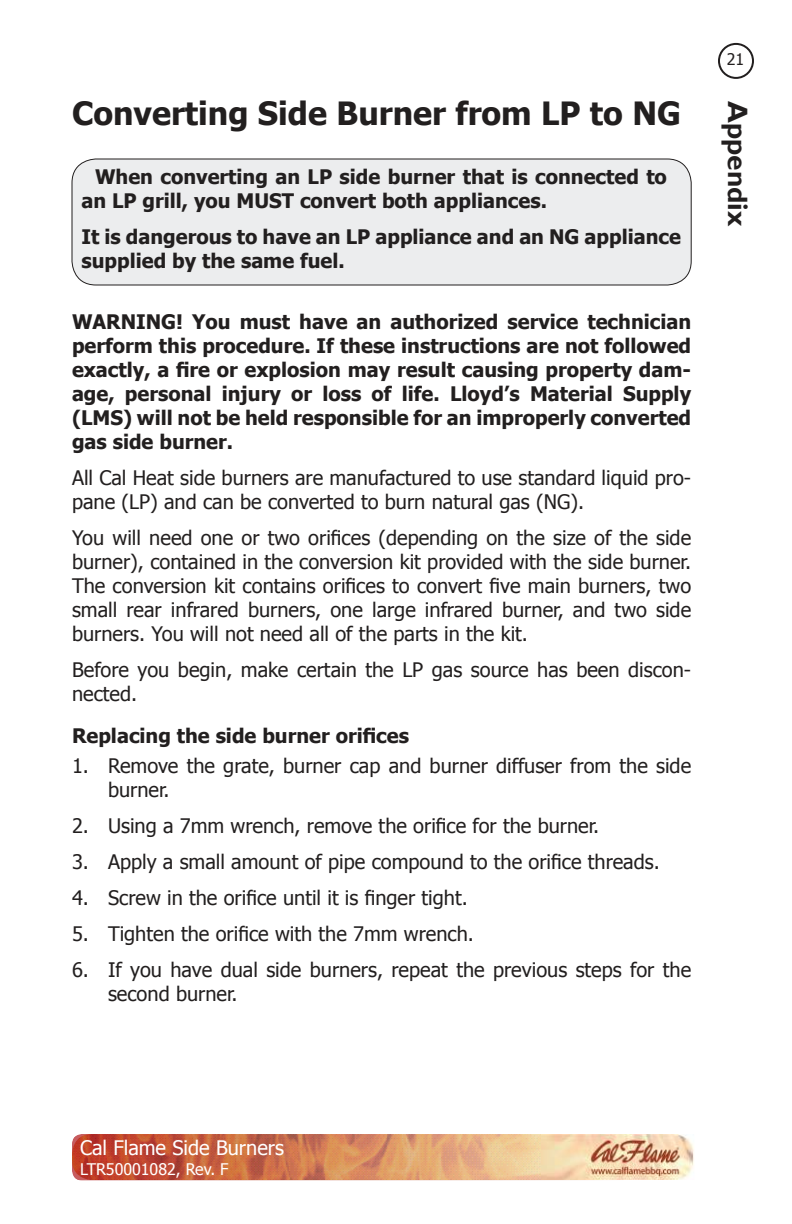
<style>
.page{position:relative;width:792px;height:1224px;background:#fff}
.page>*{position:absolute;margin:0;border:0;box-sizing:border-box;transform-origin:0 0}
.t1{font:700 32px "Tahoma";color:#221f1f}
.t2{font:700 28px "Gill Sans";color:#221f1f}
.t3{font:20px/24px "Tahoma";color:#221f1f}
.t4{font:700 20px/24px "Tahoma";color:#221f1f}
.t5{font:20px "Tahoma";color:#fff}
.t6{font:16px "Tahoma";color:#fff}
.t7{font:16px "Tahoma";color:#221f1f}
</style>
<div class="page">
<div style="left:718px;top:43px;width:36px;height:36px;border:2px solid #221f1f;border-radius:50%"></div>
<img style="left:72px;top:1134px;width:484px;height:47px">
<img style="left:542px;top:1134px;width:152px;height:46px">
<div style="left:72px;top:159px;width:619px;height:126px;background:#ecedee;border-radius:24px"></div>
<div style="left:72px;top:158px;width:620px;height:127px;border:1px solid #221f1f;border-radius:24px"></div>
<h1 class="t1" style="left:72px;top:101px;width:610px">Converting Side Burner from LP to NG</h1>
<p class="t4" style="left:82px;top:166px;width:587px;text-indent:14px">When converting an LP side burner that is connected to an LP grill, you MUST convert both appliances .</p>
<p class="t4" style="left:82px;top:226px;width:601px">It is dangerous to have an LP appliance and an NG appliance supplied by the same fuel .</p>
<p class="t4" style="left:72px;top:311px;width:621px;text-align:justify">WARNING! You must have an authorized service technician perform this procedure . If these instructions are not followed exactly, a fire or explosion may result causing property dam&shy;age, personal injury or loss of life . Lloyd’s Material Supply (LMS) will not be held responsible for an improperly converted gas side burner .</p>
<p class="t3" style="left:72px;top:467px;width:621px">All Cal Heat side burners are manufactured to use standard liquid pro&shy;pane (LP) and can be converted to burn natural gas (NG).</p>
<p class="t3" style="left:72px;top:525px;width:621px;text-align:justify">You will need one or two orifices (depending on the size of the side burner), contained in the conversion kit provided with the side burner.<br>The conversion kit contains orifices to convert five main burners, two small rear infrared burners, one large infrared burner, and two side burners. You will not need all of the parts in the kit.</p>
<p class="t3" style="left:72px;top:659px;width:621px">Before you begin, make certain the LP gas source has been discon&shy;nected.</p>
<p class="t4" style="left:72px;top:722px;width:339px">Replacing the side burner orifices</p>
<p class="t3" style="left:108px;top:755px;width:585px;text-indent:-36px">1. Remove the grate, burner cap and burner diffuser from the side burner.</p>
<p class="t3" style="left:72px;top:815px;width:529px">2. Using a 7mm wrench, remove the orifice for the burner.</p>
<p class="t3" style="left:72px;top:851px;width:589px">3. Apply a small amount of pipe compound to the orifice threads.</p>
<p class="t3" style="left:72px;top:887px;width:397px">4. Screw in the orifice until it is finger tight.</p>
<p class="t3" style="left:72px;top:923px;width:404px">5. Tighten the orifice with the 7mm wrench.</p>
<p class="t3" style="left:108px;top:959px;width:585px;text-indent:-36px">6. If you have dual side burners, repeat the previous steps for the second burner.</p>
<p class="t7" style="left:727px;top:53px;width:19px">21</p>
<h2 class="t2" style="left:749px;top:101px;width:127px;rotate:90deg">Appendix</h2>
<p class="t5" style="left:80px;top:1140px;width:205px">Cal Flame Side Burners</p>
<p class="t6" style="left:80px;top:1163px;width:150px">LTR50001082, Rev. F</p>
</div>
